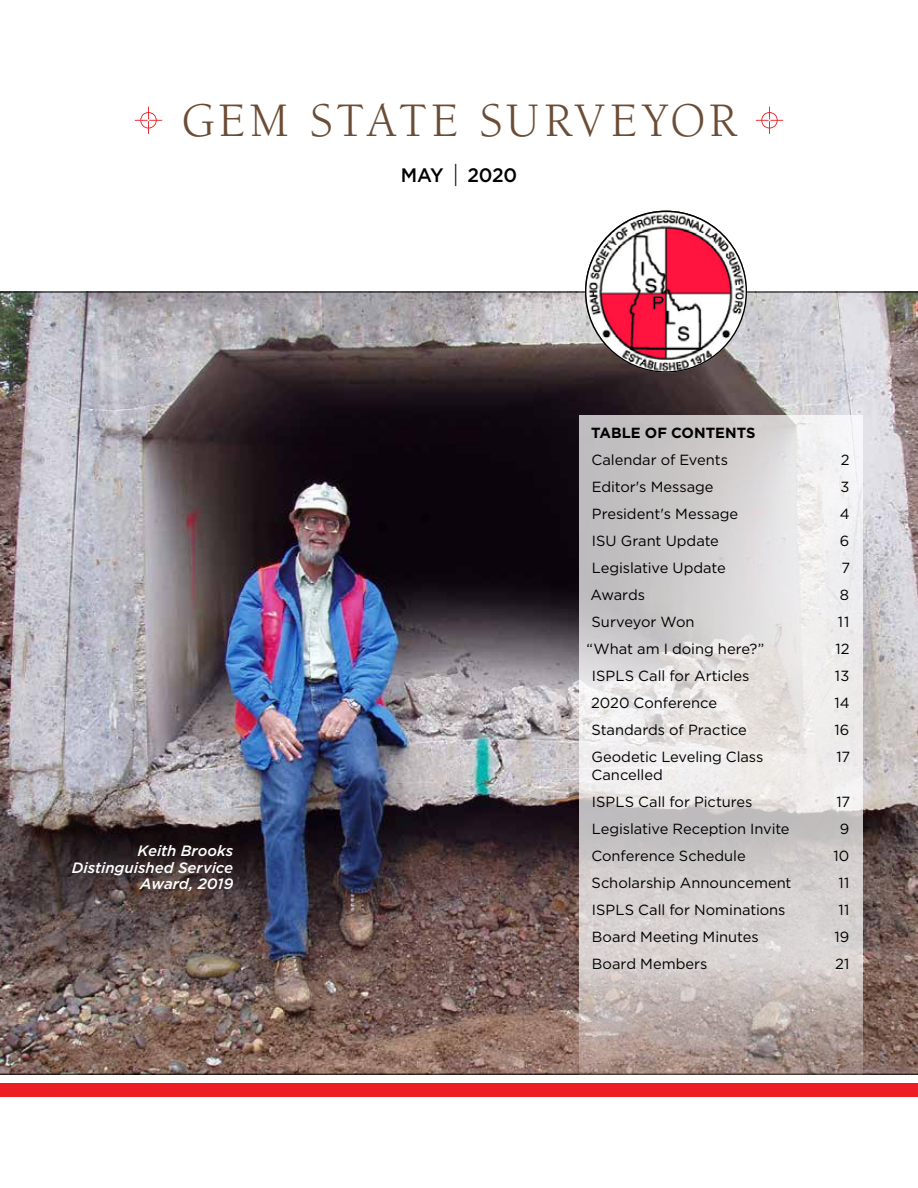
<style>
.page{position:relative;width:918px;height:1188px;background:#fff}
.page>*{position:absolute;margin:0;border:0;box-sizing:border-box;transform-origin:0 0}
.t1{font:49.5px "Berkeley";letter-spacing:.085em;color:#6b4d36}
.t2{font:500 19.5px "Gotham";letter-spacing:-.015em;color:#000}
.t3{font:italic 500 15px/16.5px "Gotham";color:#fff;text-align:right}
.t4{font:14.7px/27px "Gotham";letter-spacing:-.005em;color:#000}
.t5{font:700 14.7px "Gotham";color:#000}
.s1{font-weight:300;font-size:24px}
</style>
<div class="page">
<img style="left:0;top:292px;width:918px;height:783px">
<img style="left:585px;top:211px;width:162px;height:162px;border-radius:81px">
<svg style="left:579px;top:415px;width:283px;height:660px;background:#d4cfce"></svg>
<svg style="left:135px;top:107px;width:27px;height:27px"></svg>
<svg style="left:756px;top:107px;width:27px;height:27px"></svg>
<div style="left:0;top:1083px;width:918px;height:13px;background:#ed1d24"></div>
<h1 class="t1" style="left:181px;top:94px;width:557px">GEM STATE SURVEYOR</h1>
<h2 class="t2" style="left:401px;top:163px;width:118px">May <span class="s1">|</span> 2020</h2>
<p class="t3" style="left:72px;top:842px;width:163px">Keith Brooks<br>Distinguished Service<br>Award, 2019</p>
<p class="t5" style="left:591px;top:423px;width:166px">TABLE OF CONTENTS</p>
<p class="t4" style="left:591px;top:446px;width:138px">Calendar of Events</p>
<p class="t4" style="left:841px;top:446px;width:10px">2</p>
<p class="t4" style="left:592px;top:473px;width:123px">Editor's Message</p>
<p class="t4" style="left:841px;top:473px;width:11px">3</p>
<p class="t4" style="left:592px;top:500px;width:148px">President's Message</p>
<p class="t4" style="left:840px;top:500px;width:11px">4</p>
<p class="t4" style="left:592px;top:527px;width:129px">ISU Grant Update</p>
<p class="t4" style="left:840px;top:527px;width:11px">6</p>
<p class="t4" style="left:592px;top:554px;width:135px">Legislative Update</p>
<p class="t4" style="left:842px;top:554px;width:10px">7</p>
<p class="t4" style="left:590px;top:581px;width:56px">Awards</p>
<p class="t4" style="left:840px;top:581px;width:11px">8</p>
<p class="t4" style="left:592px;top:608px;width:105px">Surveyor Won</p>
<p class="t4" style="left:838px;top:608px;width:13px">11</p>
<p class="t4" style="left:587px;top:635px;width:179px">“What am I doing here?”</p>
<p class="t4" style="left:836px;top:635px;width:15px">12</p>
<p class="t4" style="left:592px;top:662px;width:159px">ISPLS Call for Articles</p>
<p class="t4" style="left:835px;top:662px;width:16px">13</p>
<p class="t4" style="left:591px;top:689px;width:127px">2020 Conference</p>
<p class="t4" style="left:835px;top:689px;width:17px">14</p>
<p class="t4" style="left:592px;top:716px;width:157px">Standards of Practice</p>
<p class="t4" style="left:835px;top:716px;width:16px">16</p>
<p class="t4" style="left:591px;top:743px;width:174px">Geodetic Leveling Class</p>
<p class="t4" style="left:837px;top:743px;width:15px">17</p>
<p class="t4" style="left:591px;top:761px;width:163px">Cancelled<br>ISPLS Call for Pictures</p>
<p class="t4" style="left:837px;top:788px;width:15px">17</p>
<p class="t4" style="left:592px;top:815px;width:199px">Legislative Reception Invite</p>
<p class="t4" style="left:840px;top:815px;width:11px">9</p>
<p class="t4" style="left:591px;top:842px;width:156px">Conference Schedule</p>
<p class="t4" style="left:833px;top:842px;width:17px">10</p>
<p class="t4" style="left:592px;top:869px;width:202px">Scholarship Announcement</p>
<p class="t4" style="left:838px;top:869px;width:12px">11</p>
<p class="t4" style="left:592px;top:896px;width:195px">ISPLS Call for Nominations</p>
<p class="t4" style="left:838px;top:896px;width:12px">11</p>
<p class="t4" style="left:592px;top:923px;width:168px">Board Meeting Minutes</p>
<p class="t4" style="left:834px;top:923px;width:16px">19</p>
<p class="t4" style="left:592px;top:950px;width:117px">Board Members</p>
<p class="t4" style="left:835px;top:950px;width:16px">21</p>
</div>
